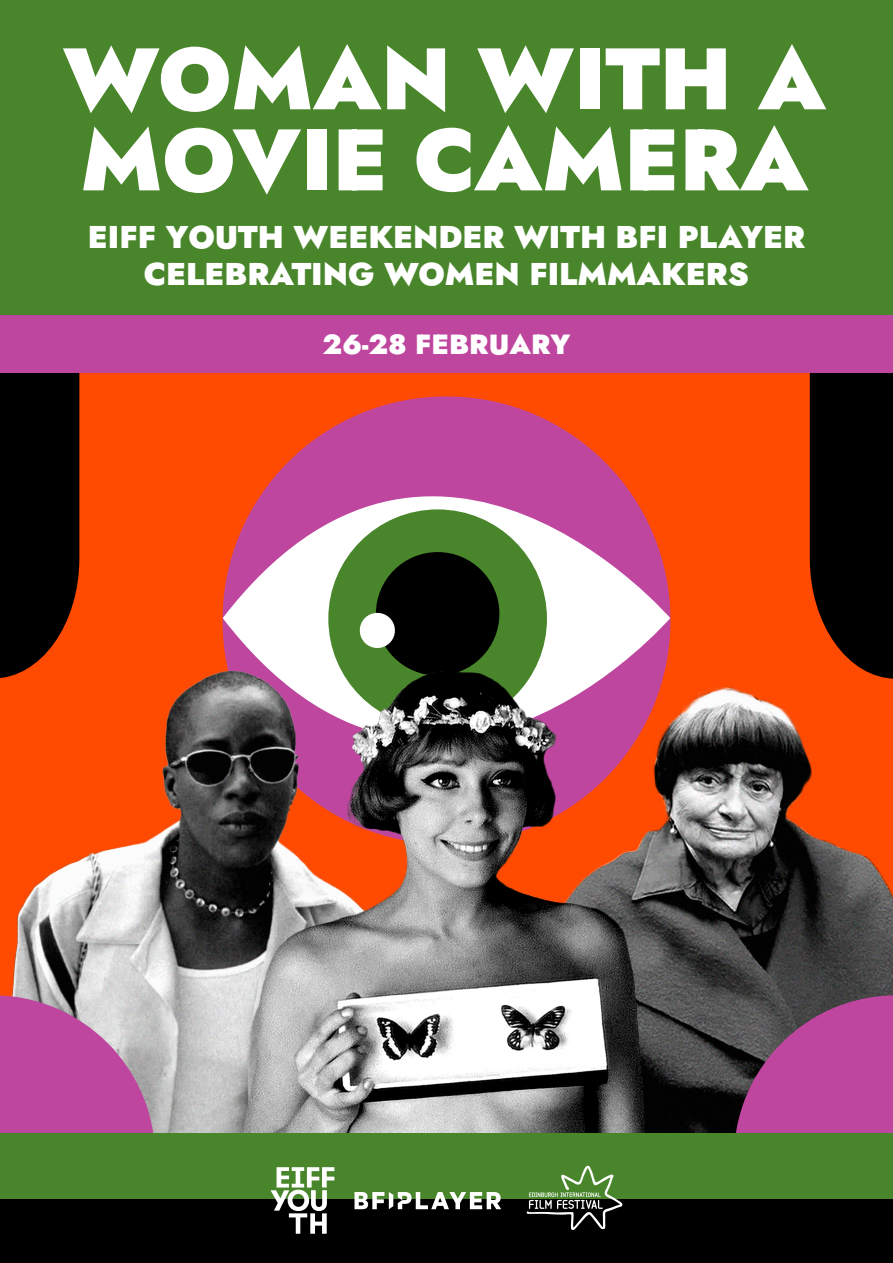
<style>
.page{position:relative;width:893px;height:1263px;background:#fff}
.page>*{position:absolute;margin:0;border:0;box-sizing:border-box;transform-origin:0 0}
.t1{font:87px/81px "Jost";color:#fff}
.t2{font:31.5px/37.5px "Jost";color:#fff;text-align:center}
.t3{font:27.75px "Jost";color:#fff}
</style>
<div class="page">
<div style="left:0;top:0;width:893px;height:1259px;background:#49862b"></div>
<div style="left:0;top:365px;width:893px;height:898px;background:#ff4a01"></div>
<svg style="left:223px;top:396px;width:447px;height:288px"></svg>
<div style="left:328px;top:509px;width:219px;height:219px;background:#49862b;border-radius:50%"></div>
<div style="left:376px;top:552px;width:123px;height:124px;background:#000;border-radius:50%"></div>
<svg style="left:359px;top:612px;width:36px;height:38px"></svg>
<img style="left:647px;top:684px;width:246px;height:449px">
<img style="left:12px;top:671px;width:405px;height:462px">
<svg style="left:0;top:373px;width:79px;height:305px;background:#160600"></svg>
<div style="left:0;top:1198px;width:893px;height:65px;background:#000"></div>
<svg style="left:734px;top:995px;width:159px;height:138px;background:#9e4687"></svg>
<svg style="left:0;top:995px;width:155px;height:138px;background:#be64a6"></svg>
<img style="left:242px;top:672px;width:405px;height:461px">
<div style="left:0;top:1133px;width:893px;height:65px;background:#49862b"></div>
<svg style="left:810px;top:373px;width:83px;height:306px;background:#160600"></svg>
<div style="left:0;top:315px;width:893px;height:58px;background:#be469e"></div>
<svg style="left:271px;top:1167px;width:63px;height:67px"></svg>
<svg style="left:354px;top:1192px;width:147px;height:17px"></svg>
<svg style="left:526px;top:1165px;width:98px;height:65px"></svg>
<h1 class="t1" style="left:63px;top:39px;width:764px">WOMAN WITH A<br>MOVIE CAMERA</h1>
<p class="t2" style="left:88px;top:218px;width:719px">EIFF YOUTH WEEKENDER WITH BFI PLAYER<br>CELEBRATING WOMEN FILMMAKERS</p>
<p class="t3" style="left:322px;top:325px;width:249px">26-28 FEBRUARY</p>
</div>
